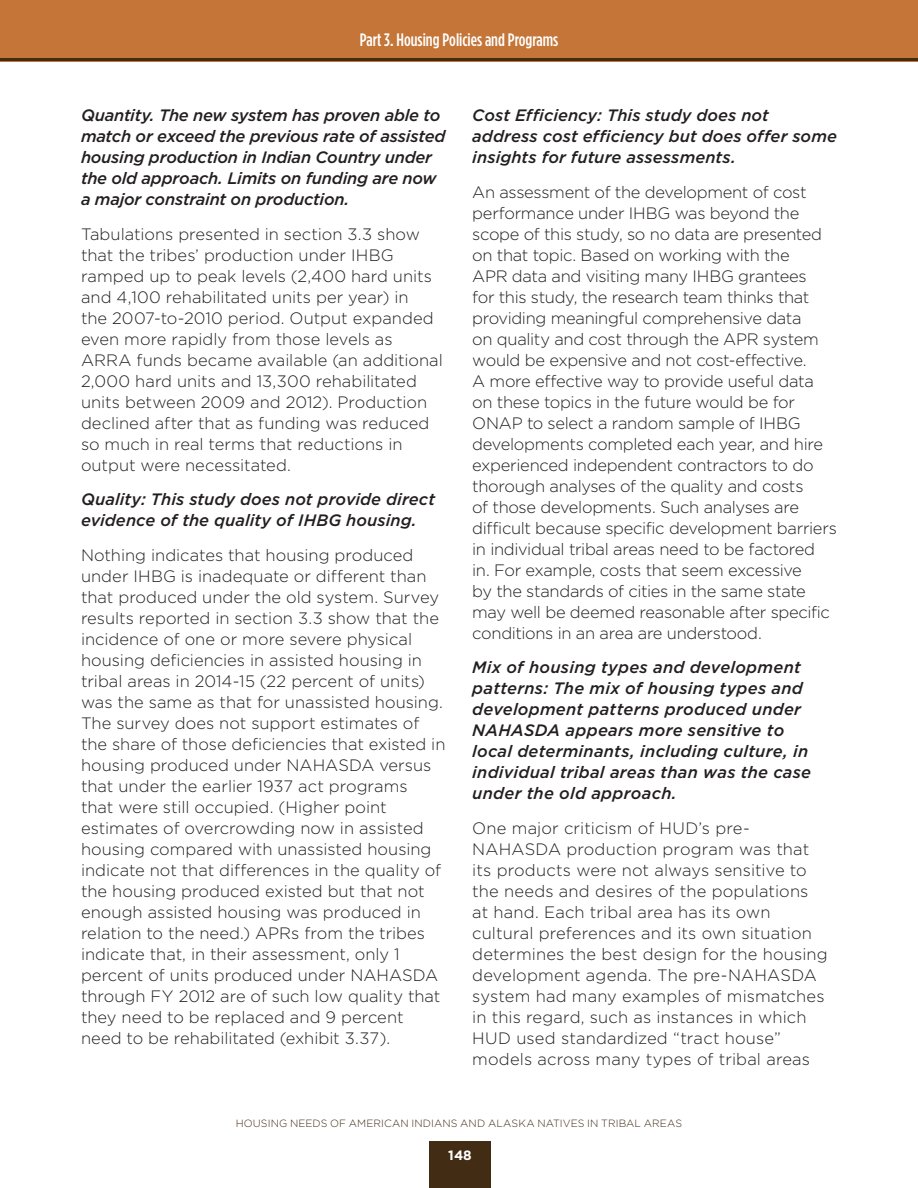
<style>
.page{position:relative;width:918px;height:1188px;background:#fff}
.page>*{position:absolute;margin:0;border:0;box-sizing:border-box;transform-origin:0 0}
.t1{font:500 18px "Gotham Condensed";color:#fff}
.Body_Text{font:300 16.5px/21px "Gotham";letter-spacing:-.005em;color:#231f20}
.Body_Text-2{font:italic 500 16.5px/21px "Gotham";letter-spacing:.005em;color:#231f20}
.Body_Text-3{font:italic 500 16.5px/21px "Gotham";letter-spacing:-.015em;color:#231f20}
.t2{font:700 13.5px "Gotham";color:#fff}
.t3{font:300 10.5px "Gotham";letter-spacing:.005em;color:#422c14}
</style>
<div class="page">
<div style="left:429px;top:1142px;width:62px;height:46px;background:#422c14"></div>
<div style="left:0;top:0;width:918px;height:61px;background:#c47537"></div>
<hr style="left:0;top:58px;width:918px;height:3px;background:#422c14">
<p class="t1" style="left:360px;top:29px;width:200px">Part 3. Housing Policies and Programs</p>
<p class="Body_Text-3" style="left:81px;top:105px;width:366px">Quantity. The new system has proven able to match or exceed the previous rate of assisted housing production in Indian Country under the old approach. Limits on funding are now a major constraint on production.</p>
<p class="Body_Text" style="left:81px;top:223px;width:363px">Tabulations presented in section 3.3 show that the tribes’ production under IHBG ramped up to peak levels (2,400 hard units and 4,100 rehabilitated units per year) in<br>the 2007-to-2010 period. Output expanded even more rapidly from those levels as ARRA funds became available (an additional 2,000 hard units and 13,300 rehabilitated units between 2009 and 2012). Production declined after that as funding was reduced so much in real terms that reductions in output were necessitated.</p>
<p class="Body_Text-2" style="left:81px;top:489px;width:356px">Quality: This study does not provide direct evidence of the quality of IHBG housing.</p>
<p class="Body_Text" style="left:81px;top:544px;width:366px">Nothing indicates that housing produced under IHBG is inadequate or different than that produced under the old system. Survey results reported in section 3.3 show that the incidence of one or more severe physical housing deficiencies in assisted housing in tribal areas in 2014-15 (22 percent of units) was the same as that for unassisted housing.<br>The survey does not support estimates of the share of those deficiencies that existed in housing produced under NAHASDA versus that under the earlier 1937 act programs<br>that were still occupied. (Higher point estimates of overcrowding now in assisted housing compared with unassisted housing indicate not that differences in the quality of the housing produced existed but that not enough assisted housing was produced in relation to the need.) APRs from the tribes indicate that, in their assessment, only 1 percent of units produced under NAHASDA through FY 2012 are of such low quality that they need to be replaced and 9 percent need to be rehabilitated (exhibit 3.37).</p>
<p class="Body_Text-2" style="left:472px;top:105px;width:366px">Cost Efficiency: This study does not address cost efficiency but does offer some insights for future assessments.</p>
<p class="Body_Text" style="left:472px;top:181px;width:366px">An assessment of the development of cost performance under IHBG was beyond the scope of this study, so no data are presented on that topic. Based on working with the<br>APR data and visiting many IHBG grantees<br>for this study, the research team thinks that providing meaningful comprehensive data<br>on quality and cost through the APR system would be expensive and not cost-effective.<br>A more effective way to provide useful data on these topics in the future would be for ONAP to select a random sample of IHBG developments completed each year, and hire experienced independent contractors to do thorough analyses of the quality and costs<br>of those developments. Such analyses are difficult because specific development barriers in individual tribal areas need to be factored<br>in. For example, costs that seem excessive<br>by the standards of cities in the same state may well be deemed reasonable after specific conditions in an area are understood.</p>
<p class="Body_Text-2" style="left:472px;top:657px;width:340px">Mix of housing types and development patterns: The mix of housing types and development patterns produced under NAHASDA appears more sensitive to local determinants, including culture, in individual tribal areas than was the case under the old approach.</p>
<p class="Body_Text" style="left:472px;top:817px;width:357px">One major criticism of HUD’s pre-NAHASDA production program was that its products were not always sensitive to the needs and desires of the populations at hand. Each tribal area has its own cultural preferences and its own situation determines the best design for the housing development agenda. The pre-NAHASDA system had many examples of mismatches in this regard, such as instances in which HUD used standardized “tract house” models across many types of tribal areas</p>
<p class="t3" style="left:236px;top:1117px;width:448px">HOUSING NEEDS OF AMERICAN INDIANS AND ALASKA NATIVES IN TRIBAL AREAS</p>
<p class="t2" style="left:448px;top:1146px;width:25px">148</p>
</div>
